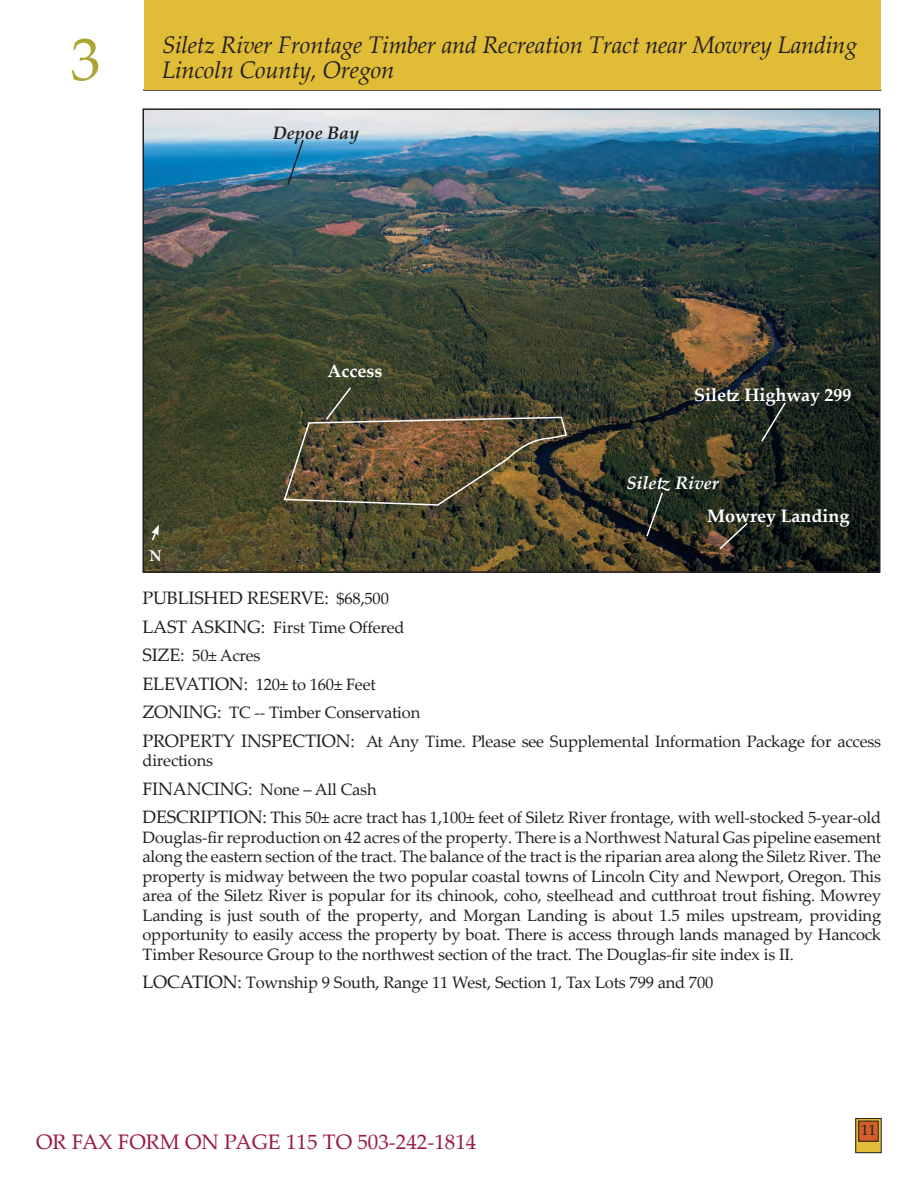
<style>
.page{position:relative;width:918px;height:1188px;background:#fff}
.page>*{position:absolute;margin:0;border:0;box-sizing:border-box;transform-origin:0 0}
.t1{font:60px "Palatino Linotype";color:#aca535}
.t2{font:italic 24px/25.5px "Palatino Linotype";letter-spacing:-.01em;color:#231f20}
.t3{font:21px "Palatino Linotype";color:#971a4a}
.t4{font:700 18px "Palatino Linotype";color:#fff}
.t5{font:18px "Palatino Linotype";letter-spacing:-.01em;color:#231f20}
.t6{font:italic 700 18px "Palatino Linotype";color:#fff}
.t7{font:italic 700 18px "Palatino Linotype";color:#231f20}
.t8{font:16.5px/28.5px "Palatino Linotype";letter-spacing:-.01em;color:#231f20}
.t9{font:700 16.5px "Minion Pro";color:#fff}
.t10{font:15px "Palatino Linotype";color:#231f20}
.s1{font-size:16.5px}
.s2{font-size:18px}
</style>
<div class="page">
<div style="left:856px;top:1119px;width:25px;height:34px;background:#e0bc37"></div>
<div style="left:855px;top:1118px;width:27px;height:35px;border:1px solid #231f20"></div>
<div style="left:859px;top:1121px;width:19px;height:20px;background:#d35f27"></div>
<div style="left:858px;top:1121px;width:21px;height:21px;border:1px solid #231f20"></div>
<hr style="left:143px;top:89px;width:738px;height:2px;background:#231f20">
<div style="left:144px;top:0;width:736px;height:89px;background:#e0bc37"></div>
<img style="left:145px;top:111px;width:732px;height:459px">
<div style="left:142px;top:108px;width:738px;height:465px;border:2px solid #231f20"></div>
<svg style="left:150px;top:525px;width:9px;height:17px"></svg>
<svg style="left:645px;top:491px;width:19px;height:47px"></svg>
<svg style="left:760px;top:401px;width:27px;height:42px"></svg>
<svg style="left:718px;top:521px;width:31px;height:30px"></svg>
<svg style="left:286px;top:138px;width:19px;height:49px"></svg>
<img style="left:283px;top:386px;width:285px;height:120px">
<h1 class="t1" style="left:71px;top:17px;width:31px">3</h1>
<h2 class="t2" style="left:162px;top:31px;width:697px">Siletz River Frontage Timber and Recreation Tract near Mowrey Landing<br>Lincoln County, Oregon</h2>
<p class="t7" style="left:273px;top:120px;width:88px">Depoe Bay</p>
<p class="t9" style="left:149px;top:544px;width:14px">N</p>
<p class="t4" style="left:328px;top:358px;width:56px">Access</p>
<p class="t4" style="left:694px;top:383px;width:159px">Siletz Highway 299</p>
<p class="t6" style="left:626px;top:470px;width:94px">Siletz River</p>
<p class="t4" style="left:707px;top:503px;width:144px">Mowrey Landing</p>
<p class="t5" style="left:142px;top:585px;width:248px">PUBLISHED RESERVE: <span class="s1">$68,500</span></p>
<p class="t8" style="left:142px;top:612px;width:740px"><span class="s2">LAST ASKING:</span> First Time Offered<br><span class="s2">SIZE:</span> 50± Acres<br><span class="s2">ELEVATION:</span> 120± to 160± Feet<br><span class="s2">ZONING:</span> TC -- Timber Conservation<br><span class="s2">PROPERTY INSPECTION:</span> At Any Time. Please see Supplemental Information Package for access</p>
<p class="t8" style="left:142px;top:746px;width:740px">directions<br><span class="s2">FINANCING:</span> None – All Cash<br><span class="s2">DESCRIPTION:</span> This 50± acre tract has 1,100± feet of Siletz River frontage, with well-stocked 5-year-old</p>
<p class="t8" style="left:142px;top:827px;width:740px;line-height:19.5px;text-align:justify">Douglas-fir reproduction on 42 acres of the property. There is a Northwest Natural Gas pipeline easement along the eastern section of the tract. The balance of the tract is the riparian area along the Siletz River. The property is midway between the two popular coastal towns of Lincoln City and Newport, Oregon. This area of the Siletz River is popular for its chinook, coho, steelhead and cutthroat trout fishing. Mowrey Landing is just south of the property, and Morgan Landing is about 1.5 miles upstream, providing opportunity to easily access the property by boat. There is access through lands managed by Hancock Timber Resource Group to the northwest section of the tract. The Douglas-fir site index is II.</p>
<p class="t8" style="left:142px;top:968px;width:572px"><span class="s2">LOCATION:</span> Township 9 South, Range 11 West, Section 1, Tax Lots 799 and 700</p>
<p class="t3" style="left:36px;top:1127px;width:442px">OR FAX FORM ON PAGE 115 TO 503-242-1814</p>
<p class="t10" style="left:861px;top:1119px;width:16px">11</p>
</div>
